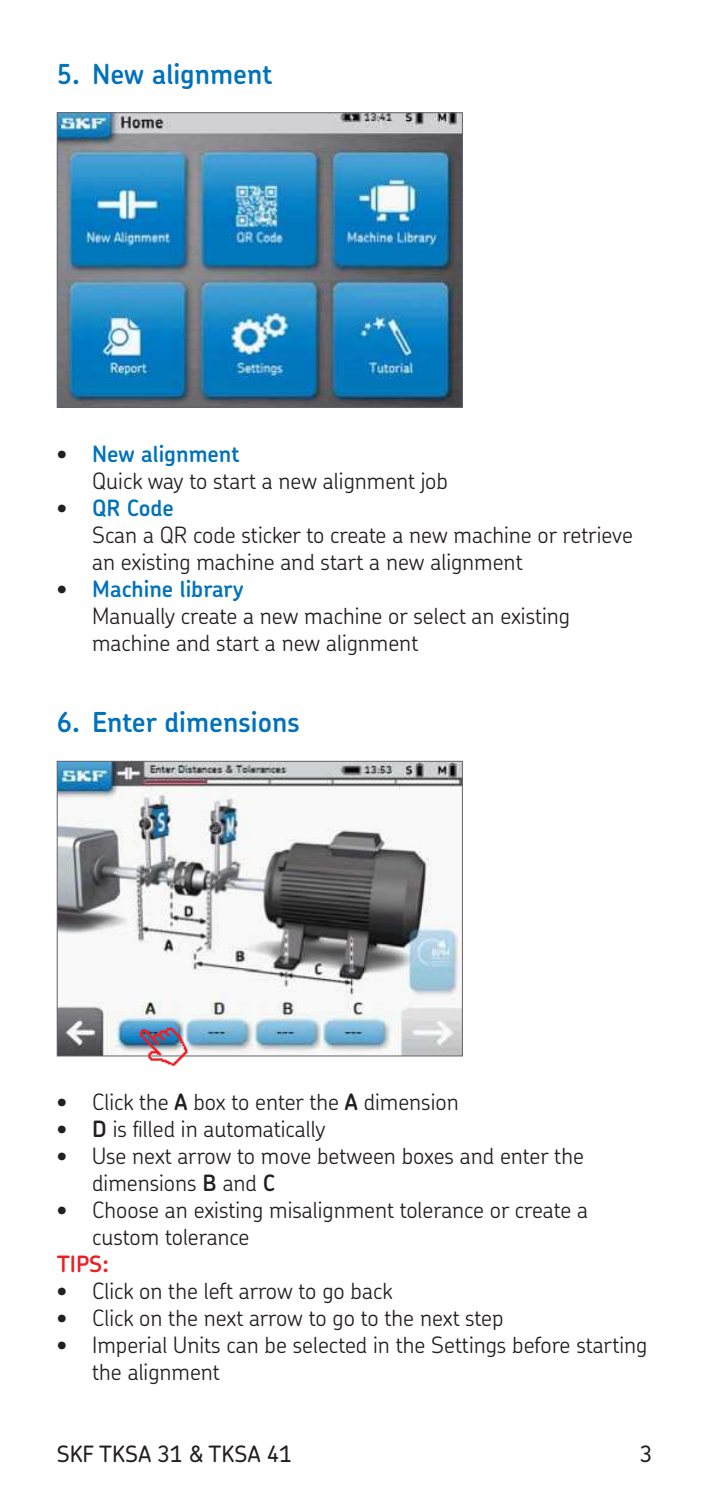
<style>
.page{position:relative;width:709px;height:1489px;background:#fff}
.page>*{position:absolute;margin:0;border:0;box-sizing:border-box;transform-origin:0 0}
.t1{font:600 27.5px "SKF Chevin OT";color:#0072bc}
.t2{font:300 22.5px/27px "SKF Chevin OT";color:#231f20}
.t3{font:500 22.5px "SKF Chevin OT";color:#231f20}
.t4{font:600 22.5px "SKF Chevin OT";color:#ee1d23}
.s1{font-weight:600;color:#0072bc}
.s2{font-weight:600}
</style>
<div class="page">
<img style="left:59px;top:114px;width:402px;height:292px">
<div style="left:57px;top:112px;width:406px;height:296px;border:1px solid #636366"></div>
<img style="left:59px;top:762px;width:402px;height:292px">
<div style="left:57px;top:760px;width:406px;height:296px;border:1px solid #636366"></div>
<img style="left:139px;top:1023px;width:52px;height:43px">
<p class="t1" style="left:57px;top:61px;width:217px">5. New alignment</p>
<p class="t2" style="left:92px;top:441px;width:357px;text-indent:-35px">• <span class="s1">New alignment<br></span>Quick way to start a new alignment job</p>
<p class="t2" style="left:92px;top:495px;width:542px;text-indent:-35px">• <span class="s1">QR Code<br></span>Scan a QR code sticker to create a new machine or retrieve an existing machine and start a new alignment</p>
<p class="t2" style="left:92px;top:576px;width:479px;text-indent:-35px">• <span class="s1">Machine library<br></span>Manually create a new machine or select an existing machine and start a new alignment</p>
<p class="t1" style="left:57px;top:709px;width:244px">6. Enter dimensions</p>
<p class="t2" style="left:57px;top:1089px;width:403px">• Click the <span class="s2">A</span> box to enter the <span class="s2">A</span> dimension</p>
<p class="t2" style="left:57px;top:1116px;width:270px">• <span class="s2">D</span> is filled in automatically</p>
<p class="t2" style="left:92px;top:1143px;width:493px;text-indent:-35px">• Use next arrow to move between boxes and enter the dimensions <span class="s2">B</span> and <span class="s2">C</span></p>
<p class="t2" style="left:92px;top:1197px;width:497px;text-indent:-35px">• Choose an existing misalignment tolerance or create a custom tolerance</p>
<p class="t4" style="left:57px;top:1253px;width:54px">TIPS:</p>
<p class="t2" style="left:57px;top:1278px;width:337px">• Click on the left arrow to go back</p>
<p class="t2" style="left:57px;top:1305px;width:448px">• Click on the next arrow to go to the next step</p>
<p class="t2" style="left:92px;top:1332px;width:556px;text-indent:-35px">• Imperial Units can be selected in the Settings before starting the alignment</p>
<p class="t3" style="left:57px;top:1443px;width:237px">SKF TKSA 31 &amp; TKSA 41</p>
<p class="t3" style="left:639px;top:1443px;width:14px">3</p>
</div>
